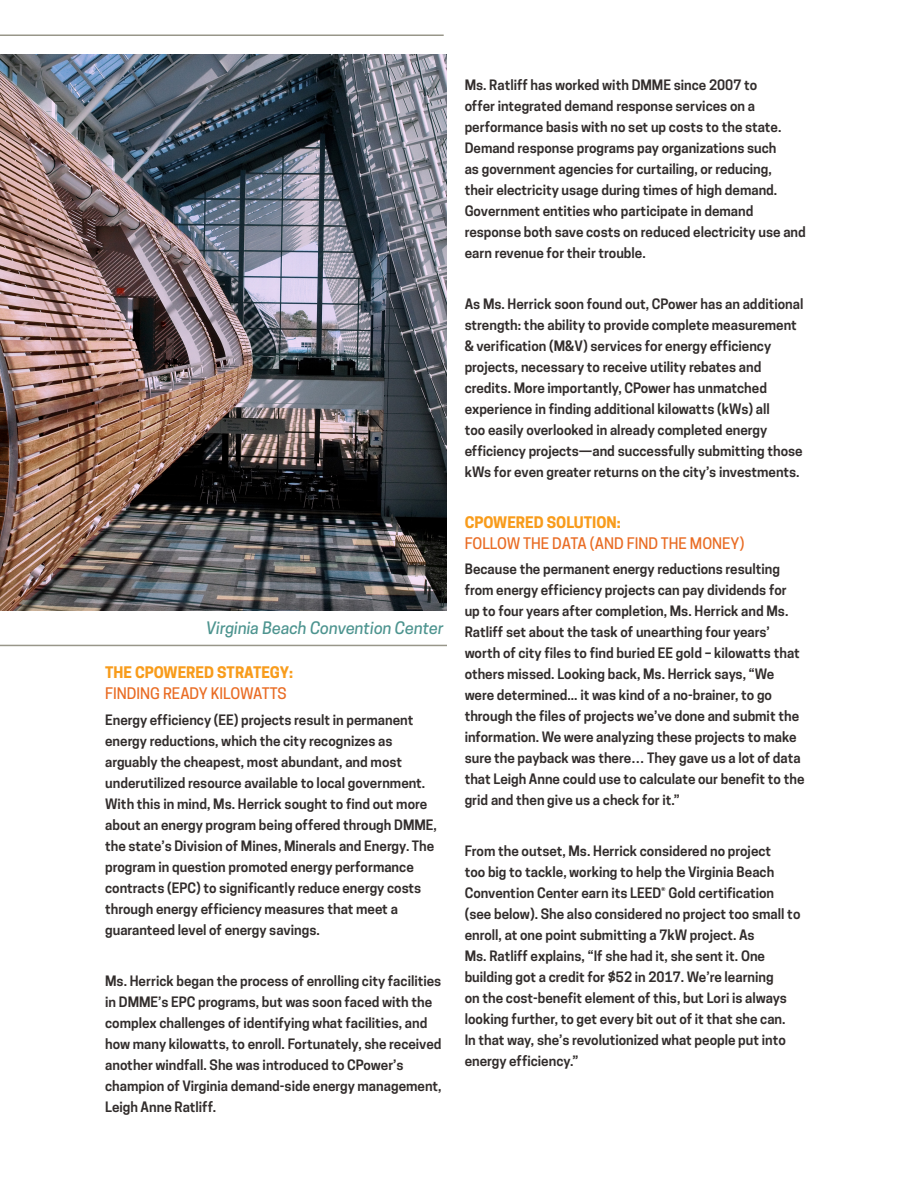
<style>
.page{position:relative;width:918px;height:1188px;background:#fff}
.page>*{position:absolute;margin:0;border:0;box-sizing:border-box;transform-origin:0 0}
.t1{font:italic 500 16.2px "Cooper Hewitt";color:#4d948f}
.t2{font:500 15px "Cooper Hewitt";color:#e96c24}
.t3{font:700 15px "Cooper Hewitt";color:#f89c1c}
.t4{font:600 13.5px/21px "Cooper Hewitt";color:#322d2c}
</style>
<div class="page">
<hr style="left:0;top:35px;width:444px;height:1px;background:#989689">
<img style="left:0;top:54px;width:447px;height:556px">
<hr style="left:0;top:645px;width:447px;height:1px;background:#989689">
<p class="t1" style="left:206px;top:618px;width:239px">Virginia Beach Convention Center</p>
<p class="t3" style="left:105px;top:664px;width:190px">THE CPOWERED STRATEGY:</p>
<p class="t2" style="left:105px;top:685px;width:183px">FINDING READY KILOWATTS</p>
<p class="t4" style="left:105px;top:709px;width:333px">Energy efficiency (EE) projects result in permanent energy reductions, which the city recognizes as arguably the cheapest, most abundant, and most underutilized resource available to local government.<br>With this in mind, Ms. Herrick sought to find out more about an energy program being offered through DMME, the state’s Division of Mines, Minerals and Energy. The program in question promoted energy performance contracts (EPC) to significantly reduce energy costs through energy efficiency measures that meet a guaranteed level of energy savings.</p>
<p class="t4" style="left:105px;top:970px;width:338px">Ms. Herrick began the process of enrolling city facilities in DMME’s EPC programs, but was soon faced with the complex challenges of identifying what facilities, and how many kilowatts, to enroll. Fortunately, she received another windfall. She was introduced to CPower’s champion of Virginia demand-side energy management, Leigh Anne Ratliff.</p>
<p class="t4" style="left:465px;top:74px;width:343px">Ms. Ratliff has worked with DMME since 2007 to<br>offer integrated demand response services on a performance basis with no set up costs to the state.<br>Demand response programs pay organizations such<br>as government agencies for curtailing, or reducing,<br>their electricity usage during times of high demand.<br>Government entities who participate in demand response both save costs on reduced electricity use and earn revenue for their trouble.</p>
<p class="t4" style="left:465px;top:293px;width:340px">As Ms. Herrick soon found out, CPower has an additional strength: the ability to provide complete measurement &amp; verification (M&amp;V) services for energy efficiency projects, necessary to receive utility rebates and credits. More importantly, CPower has unmatched experience in finding additional kilowatts (kWs) all<br>too easily overlooked in already completed energy efficiency projects—and successfully submitting those kWs for even greater returns on the city’s investments.</p>
<p class="t3" style="left:465px;top:513px;width:158px">CPOWERED SOLUTION:</p>
<p class="t2" style="left:465px;top:534px;width:281px">FOLLOW THE DATA (AND FIND THE MONEY)</p>
<p class="t4" style="left:465px;top:559px;width:341px">Because the permanent energy reductions resulting from energy efficiency projects can pay dividends for up to four years after completion, Ms. Herrick and Ms.<br>Ratliff set about the task of unearthing four years’ worth of city files to find buried EE gold – kilowatts that others missed. Looking back, Ms. Herrick says, “We were determined... it was kind of a no-brainer, to go through the files of projects we’ve done and submit the information. We were analyzing these projects to make sure the payback was there… They gave us a lot of data that Leigh Anne could use to calculate our benefit to the grid and then give us a check for it.”</p>
<p class="t4" style="left:465px;top:841px;width:337px">From the outset, Ms. Herrick considered no project<br>too big to tackle, working to help the Virginia Beach Convention Center earn its LEED® Gold certification (see below). She also considered no project too small to enroll, at one point submitting a 7kW project. As<br>Ms. Ratliff explains, “If she had it, she sent it. One building got a credit for $52 in 2017. We’re learning<br>on the cost-benefit element of this, but Lori is always looking further, to get every bit out of it that she can.<br>In that way, she’s revolutionized what people put into energy efficiency.”</p>
</div>
